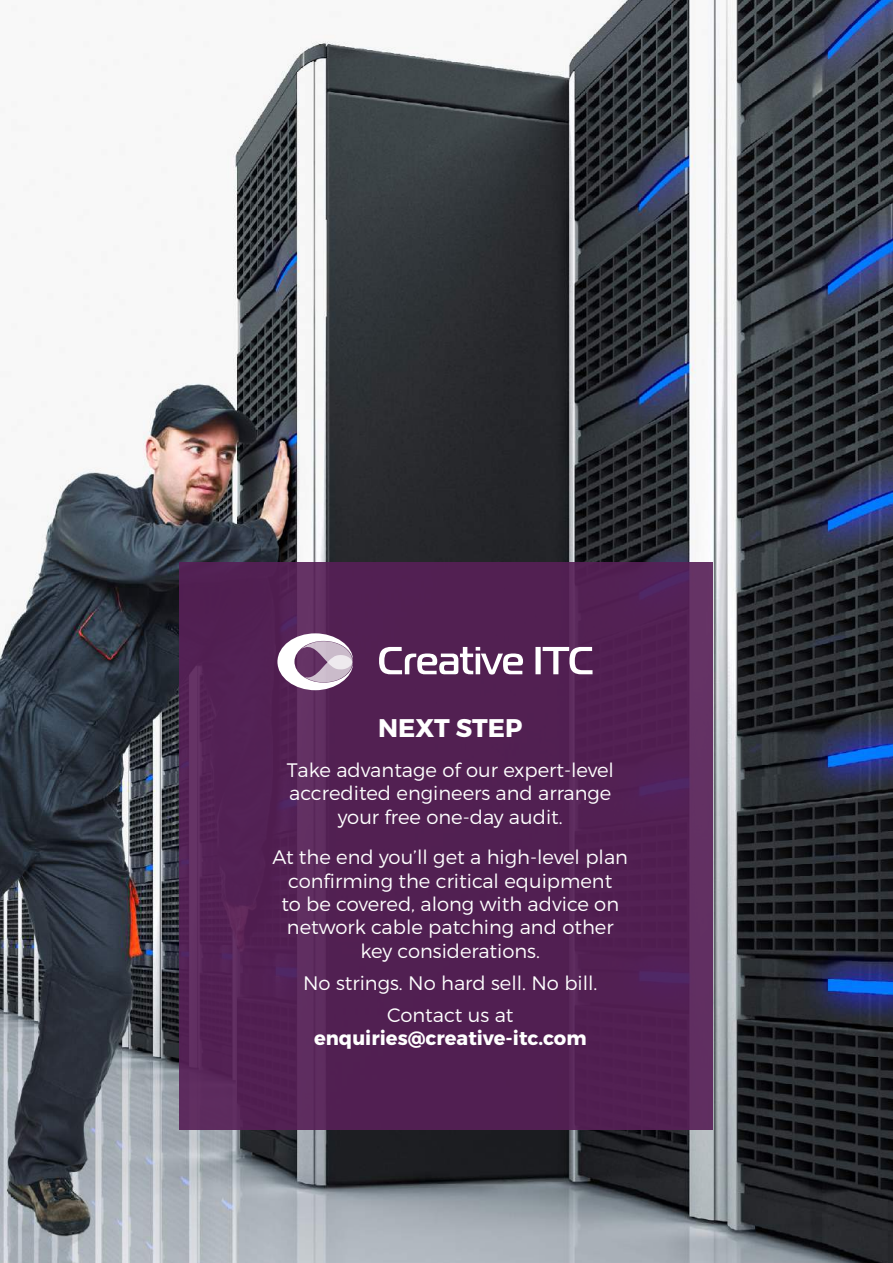
<style>
.page{position:relative;width:893px;height:1263px;background:#fff}
.page>*{position:absolute;margin:0;border:0;box-sizing:border-box;transform-origin:0 0}
.t1{font:700 25.5px "Montserrat";color:#fff}
.t2{font:300 19.5px/23.4px "Montserrat";color:#fff;text-align:center}
.t3{font:700 19.5px "Montserrat";color:#fff}
</style>
<div class="page">
<img style="left:0;top:0;width:893px;height:1263px">
<div style="left:180px;top:562px;width:533px;height:568px;background:#572057"></div>
<svg style="left:277px;top:633px;width:76px;height:57px"></svg>
<svg style="left:379px;top:647px;width:144px;height:27px"></svg>
<svg style="left:535px;top:647px;width:57px;height:27px"></svg>
<h1 class="t1" style="left:378px;top:712px;width:146px">NEXT STEP</h1>
<p class="t2" style="left:287px;top:758px;width:329px">Take advantage of our expert-level accredited engineers and arrange your free one-day audit.</p>
<p class="t2" style="left:273px;top:845px;width:357px">At the end you’ll get a high-level plan confirming the critical equipment<br>to be covered, along with advice on network cable patching and other key considerations.</p>
<p class="t2" style="left:303px;top:966px;width:296px;line-height:32px">No strings. No hard sell. No bill.<br>Contact us at</p>
<p class="t3" style="left:314px;top:1026px;width:274px">enquiries@creative-itc.com</p>
</div>
